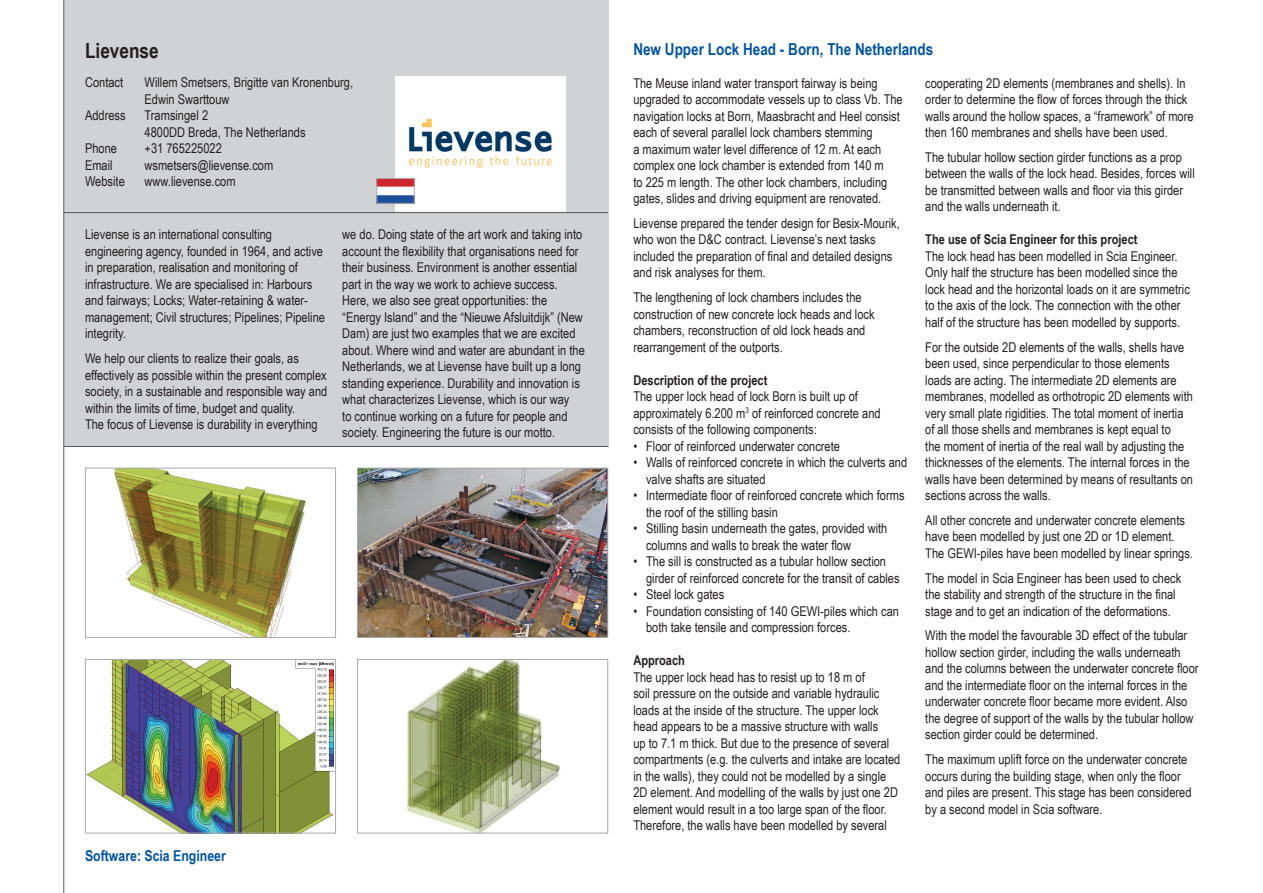
<style>
.page{position:relative;width:1263px;height:893px;background:#fff}
.page>*{position:absolute;margin:0;border:0;box-sizing:border-box;transform-origin:0 0}
.Company_Name{font:700 21px "Arial Narrow";color:#231f20}
.Project_Title{font:700 16.5px "Arial Narrow";color:#0154a6}
.Software_Used{font:700 15px "Arial Narrow";color:#0154a6}
.Project_Text_White{font:13.5px/16.5px "Arial Narrow";color:#231f20}
.Project_Text{font:13.5px/16.5px "Arial Narrow";color:#231f20}
.Company_Description{font:13.5px/16.5px "Arial Narrow";color:#231f20}
.Project_Text_Indent{font:13.5px/16.5px "Arial Narrow";color:#231f20}
.Company_Contact{font:13.5px/16.5px "Arial Narrow";color:#231f20}
.Project_Title_Text{font:700 13.5px "Arial Narrow";color:#231f20}
</style>
<div class="page">
<div style="left:64px;top:0;width:544px;height:446px;background:#d1d2d4"></div>
<hr style="left:63px;top:0;width:1px;height:893px;background:#57585a">
<hr style="left:64px;top:212px;width:544px;height:1px;background:#57585a">
<hr style="left:64px;top:446px;width:544px;height:1px;background:#57585a">
<svg style="left:395px;top:77px;width:171px;height:135px"></svg>
<img style="left:408px;top:119px;width:145px;height:50px">
<img style="left:359px;top:470px;width:247px;height:166px">
<div style="left:357px;top:468px;width:251px;height:170px;border:1px solid #a8a9ad"></div>
<img style="left:407px;top:661px;width:153px;height:170px">
<div style="left:357px;top:659px;width:251px;height:174px;border:1px solid #a8a9ad"></div>
<img style="left:114px;top:470px;width:192px;height:166px">
<div style="left:85px;top:468px;width:251px;height:170px;border:1px solid #a8a9ad"></div>
<img style="left:87px;top:661px;width:247px;height:170px">
<div style="left:85px;top:659px;width:251px;height:174px;border:1px solid #a8a9ad"></div>
<img style="left:378px;top:180px;width:35px;height:22px">
<div style="left:376px;top:178px;width:39px;height:26px;border:1px solid #a8a9ad"></div>
<p class="Company_Name" style="left:85px;top:35px;width:75px">Lievense</p>
<p class="Company_Contact" style="left:85px;top:74px;width:40px">Contact</p>
<p class="Company_Contact" style="left:145px;top:74px;width:210px">Willem Smetsers, Brigitte van Kronenburg,<br>Edwin Swarttouw</p>
<p class="Company_Contact" style="left:85px;top:107px;width:42px">Address</p>
<p class="Company_Contact" style="left:145px;top:107px;width:65px">Tramsingel 2</p>
<p class="Company_Contact" style="left:145px;top:123px;width:163px">4800DD Breda, The Netherlands</p>
<p class="Company_Contact" style="left:85px;top:140px;width:34px">Phone</p>
<p class="Company_Contact" style="left:145px;top:140px;width:79px">+31 765225022</p>
<p class="Company_Contact" style="left:85px;top:156px;width:29px">Email</p>
<p class="Company_Contact" style="left:145px;top:156px;width:130px">wsmetsers@lievense.com</p>
<p class="Company_Contact" style="left:85px;top:173px;width:41px">Website</p>
<p class="Company_Contact" style="left:145px;top:173px;width:93px">www.lievense.com</p>
<p class="Company_Description" style="left:85px;top:226px;width:241px">Lievense is an international consulting engineering agency, founded in 1964, and active in preparation, realisation and monitoring of infrastructure. We are specialised in: Harbours and fairways; Locks; Water-retaining &amp; water&shy;management; Civil structures; Pipelines; Pipeline integrity.</p>
<p class="Company_Description" style="left:85px;top:350px;width:244px">We help our clients to realize their goals, as effectively as possible within the present complex society, in a sustainable and responsible way and within the limits of time, budget and quality.</p>
<p class="Company_Description" style="left:85px;top:416px;width:234px">The focus of Lievense is durability in everything</p>
<p class="Company_Description" style="left:342px;top:226px;width:244px">we do. Doing state of the art work and taking into account the flexibility that organisations need for their business. Environment is another essential part in the way we work to achieve success.<br>Here, we also see great opportunities: the “Energy Island” and the “Nieuwe Afsluitdijk” (New Dam) are just two examples that we are excited about. Where wind and water are abundant in the Netherlands, we at Lievense have built up a long standing experience. Durability and innovation is what characterizes Lievense, which is our way<br>to continue working on a future for people and society. Engineering the future is our motto.</p>
<p class="Software_Used" style="left:85px;top:845px;width:142px">Software: Scia Engineer</p>
<p class="Project_Title" style="left:633px;top:36px;width:301px">New Upper Lock Head - Born, The Netherlands</p>
<p class="Project_Text" style="left:633px;top:74px;width:271px">The Meuse inland water transport fairway is being upgraded to accommodate vessels up to class Vb. The navigation locks at Born, Maasbracht and Heel consist each of several parallel lock chambers stemming<br>a maximum water level difference of 12 m. At each complex one lock chamber is extended from 140 m<br>to 225 m length. The other lock chambers, including gates, slides and driving equipment are renovated.</p>
<p class="Project_Text_White" style="left:633px;top:214px;width:268px">Lievense prepared the tender design for Besix-Mourik, who won the D&amp;C contract. Lievense’s next tasks included the preparation of final and detailed designs and risk analyses for them.</p>
<p class="Project_Text_White" style="left:633px;top:289px;width:243px">The lengthening of lock chambers includes the construction of new concrete lock heads and lock chambers, reconstruction of old lock heads and rearrangement of the outports.</p>
<p class="Project_Title_Text" style="left:633px;top:370px;width:136px">Description of the project</p>
<p class="Project_Text" style="left:633px;top:388px;width:249px">The upper lock head of lock Born is built up of approximately 6.200 m<sup>3</sup> of reinforced concrete and consists of the following components:</p>
<p class="Project_Text_Indent" style="left:633px;top:437px;width:208px">• Floor of reinforced underwater concrete</p>
<p class="Project_Text_Indent" style="left:646px;top:454px;width:263px;text-indent:-13px">• Walls of reinforced concrete in which the culverts and valve shafts are situated</p>
<p class="Project_Text_Indent" style="left:646px;top:487px;width:260px;text-indent:-13px">• Intermediate floor of reinforced concrete which forms the roof of the stilling basin</p>
<p class="Project_Text_Indent" style="left:646px;top:520px;width:243px;text-indent:-13px">• Stilling basin underneath the gates, provided with columns and walls to break the water flow</p>
<p class="Project_Text_Indent" style="left:646px;top:553px;width:255px;text-indent:-13px">• The sill is constructed as a tubular hollow section girder of reinforced concrete for the transit of cables</p>
<p class="Project_Text_Indent" style="left:633px;top:586px;width:92px">• Steel lock gates</p>
<p class="Project_Text_Indent" style="left:646px;top:602px;width:254px;text-indent:-13px">• Foundation consisting of 140 GEWI-piles which can both take tensile and compression forces.</p>
<p class="Project_Title_Text" style="left:633px;top:650px;width:53px">Approach</p>
<p class="Project_Text" style="left:633px;top:668px;width:269px">The upper lock head has to resist up to 18 m of<br>soil pressure on the outside and variable hydraulic loads at the inside of the structure. The upper lock head appears to be a massive structure with walls<br>up to 7.1 m thick. But due to the presence of several compartments (e.g. the culverts and intake are located in the walls), they could not be modelled by a single 2D element. And modelling of the walls by just one 2D element would result in a too large span of the floor.<br>Therefore, the walls have been modelled by several</p>
<p class="Project_Text" style="left:925px;top:74px;width:270px">cooperating 2D elements (membranes and shells). In order to determine the flow of forces through the thick walls around the hollow spaces, a “framework” of more then 160 membranes and shells have been used.</p>
<p class="Project_Text_White" style="left:925px;top:148px;width:271px">The tubular hollow section girder functions as a prop between the walls of the lock head. Besides, forces will be transmitted between walls and floor via this girder and the walls underneath it.</p>
<p class="Project_Title_Text" style="left:925px;top:229px;width:214px">The use of Scia Engineer for this project</p>
<p class="Project_Text" style="left:925px;top:247px;width:266px">The lock head has been modelled in Scia Engineer.<br>Only half the structure has been modelled since the lock head and the horizontal loads on it are symmetric to the axis of the lock. The connection with the other half of the structure has been modelled by supports.</p>
<p class="Project_Text_White" style="left:925px;top:338px;width:269px">For the outside 2D elements of the walls, shells have been used, since perpendicular to those elements loads are acting. The intermediate 2D elements are membranes, modelled as orthotropic 2D elements with very small plate rigidities. The total moment of inertia of all those shells and membranes is kept equal to<br>the moment of inertia of the real wall by adjusting the thicknesses of the elements. The internal forces in the walls have been determined by means of resultants on sections across the walls.</p>
<p class="Project_Text_White" style="left:925px;top:511px;width:261px">All other concrete and underwater concrete elements have been modelled by just one 2D or 1D element.</p>
<p class="Project_Text" style="left:925px;top:544px;width:269px">The GEWI-piles have been modelled by linear springs.</p>
<p class="Project_Text_White" style="left:925px;top:569px;width:258px">The model in Scia Engineer has been used to check the stability and strength of the structure in the final stage and to get an indication of the deformations.</p>
<p class="Project_Text_White" style="left:925px;top:627px;width:275px">With the model the favourable 3D effect of the tubular hollow section girder, including the walls underneath and the columns between the underwater concrete floor and the intermediate floor on the internal forces in the underwater concrete floor became more evident. Also the degree of support of the walls by the tubular hollow section girder could be determined.</p>
<p class="Project_Text_White" style="left:925px;top:751px;width:268px">The maximum uplift force on the underwater concrete occurs during the building stage, when only the floor and piles are present. This stage has been considered by a second model in Scia software.</p>
</div>
